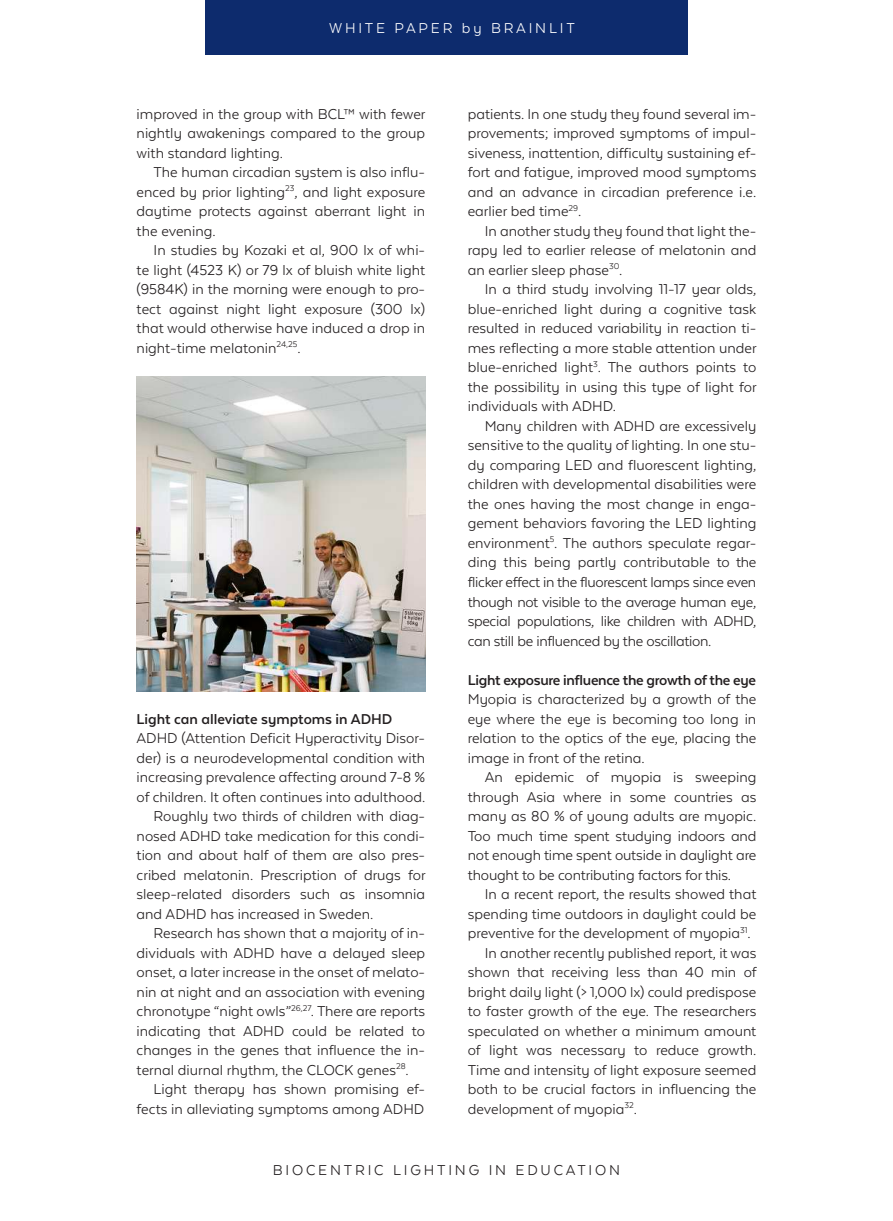
<style>
.page{position:relative;width:893px;height:1221px;background:#fff}
.page>*{position:absolute;margin:0;border:0;box-sizing:border-box;transform-origin:0 0}
.t1{font:16.5px/19.5px "Texta Alt";color:#231f20;text-align:justify}
.t2{font:700 16.5px "Texta Alt";letter-spacing:-.02em;color:#231f20}
.t3{font:700 16.5px "Texta Alt";color:#231f20}
.t4{font:16.5px "Texta Alt";letter-spacing:.17em;color:#231f20}
.t5{font:16.5px "Texta Alt";letter-spacing:.17em;color:#fff}
</style>
<div class="page">
<img style="left:137px;top:376px;width:288px;height:315px">
<div style="left:205px;top:0;width:483px;height:54px;background:#0d2b6d"></div>
<p class="t5" style="left:329px;top:20px;width:247px">WHITE PAPER by BRAINLIT</p>
<p class="t1" style="left:137px;top:104px;width:290px">improved in the group with BCL™ with fewer nightly awakenings compared to the group with standard lighting.</p>
<p class="t1" style="left:137px;top:162px;width:290px;text-indent:17px">The human circadian system is also influ&shy;enced by prior lighting<sup>23</sup>, and light exposure daytime protects against aberrant light in the evening.</p>
<p class="t1" style="left:137px;top:240px;width:290px;text-indent:17px">In studies by Kozaki et al, 900 lx of whi&shy;te light (4523 K) or 79 lx of bluish white light (9584K) in the morning were enough to pro&shy;tect against night light exposure (300 lx) that would otherwise have induced a drop in night-time melatonin<sup>24,25</sup>.</p>
<p class="t3" style="left:137px;top:710px;width:257px">Light can alleviate symptoms in ADHD</p>
<p class="t1" style="left:137px;top:728px;width:290px">ADHD (Attention Deficit Hyperactivity Disor-</p>
<p class="t1" style="left:137px;top:747px;width:290px">der) is a neurodevelopmental condition with</p>
<p class="t1" style="left:137px;top:767px;width:290px">increasing prevalence affecting around 7-8 %</p>
<p class="t1" style="left:137px;top:786px;width:290px">of children. It often continues into adulthood.</p>
<p class="t1" style="left:154px;top:806px;width:273px">Roughly two thirds of children with diag-</p>
<p class="t1" style="left:137px;top:825px;width:290px">nosed ADHD take medication for this condi-</p>
<p class="t1" style="left:137px;top:845px;width:290px">tion and about half of them are also pres-</p>
<p class="t1" style="left:137px;top:864px;width:290px">cribed melatonin. Prescription of drugs for</p>
<p class="t1" style="left:137px;top:884px;width:290px">sleep-related disorders such as insomnia</p>
<p class="t1" style="left:137px;top:903px;width:238px">and ADHD has increased in Sweden.</p>
<p class="t1" style="left:154px;top:923px;width:273px">Research has shown that a majority of in-</p>
<p class="t1" style="left:137px;top:942px;width:290px">dividuals with ADHD have a delayed sleep</p>
<p class="t1" style="left:137px;top:962px;width:290px">onset, a later increase in the onset of melato-</p>
<p class="t1" style="left:137px;top:981px;width:290px">nin at night and an association with evening</p>
<p class="t1" style="left:137px;top:1001px;width:290px">chronotype “night owls”<sup>26,27</sup>. There are reports</p>
<p class="t1" style="left:137px;top:1020px;width:290px">indicating that ADHD could be related to</p>
<p class="t1" style="left:137px;top:1040px;width:290px">changes in the genes that influence the in-</p>
<p class="t1" style="left:137px;top:1059px;width:274px">ternal diurnal rhythm, the CLOCK genes<sup>28</sup>.</p>
<p class="t1" style="left:154px;top:1079px;width:273px">Light therapy has shown promising ef-</p>
<p class="t1" style="left:137px;top:1098px;width:289px">fects in alleviating symptoms among ADHD</p>
<p class="t1" style="left:468px;top:104px;width:290px">patients. In one study they found several im&shy;provements; improved symptoms of impul&shy;siveness, inattention, difficulty sustaining ef&shy;fort and fatigue, improved mood symptoms and an advance in circadian preference i.e. earlier bed time<sup>29</sup>.</p>
<p class="t1" style="left:468px;top:221px;width:290px;text-indent:17px">In another study they found that light the&shy;rapy led to earlier release of melatonin and an earlier sleep phase<sup>30</sup>.</p>
<p class="t1" style="left:468px;top:279px;width:290px;text-indent:17px">In a third study involving 11-17 year olds, blue-enriched light during a cognitive task resulted in reduced variability in reaction ti&shy;mes reflecting a more stable attention under blue-enriched light<sup>3</sup>. The authors points to the possibility in using this type of light for individuals with ADHD.</p>
<p class="t1" style="left:468px;top:416px;width:290px;text-indent:17px">Many children with ADHD are excessively sensitive to the quality of lighting. In one stu&shy;dy comparing LED and fluorescent lighting, children with developmental disabilities were the ones having the most change in enga&shy;gement behaviors favoring the LED lighting environment<sup>5</sup>. The authors speculate regar&shy;ding this being partly contributable to the flicker effect in the fluorescent lamps since even though not visible to the average human eye, special populations, like children with ADHD, can still be influenced by the oscillation.</p>
<p class="t2" style="left:468px;top:671px;width:290px">Light exposure influence the growth of the eye</p>
<p class="t1" style="left:468px;top:689px;width:290px">Myopia is characterized by a growth of the eye where the eye is becoming too long in relation to the optics of the eye, placing the image in front of the retina.</p>
<p class="t1" style="left:468px;top:767px;width:290px;text-indent:17px">An epidemic of myopia is sweeping through Asia where in some countries as many as 80 % of young adults are myopic.<br>Too much time spent studying indoors and not enough time spent outside in daylight are thought to be contributing factors for this.</p>
<p class="t1" style="left:485px;top:884px;width:273px">In a recent report, the results showed that</p>
<p class="t1" style="left:468px;top:903px;width:290px">spending time outdoors in daylight could be</p>
<p class="t1" style="left:468px;top:923px;width:285px">preventive for the development of myopia<sup>31</sup>.</p>
<p class="t1" style="left:485px;top:942px;width:273px">In another recently published report, it was</p>
<p class="t1" style="left:468px;top:962px;width:290px">shown that receiving less than 40 min of</p>
<p class="t1" style="left:468px;top:981px;width:290px">bright daily light (&gt; 1,000 lx) could predispose</p>
<p class="t1" style="left:468px;top:1001px;width:290px">to faster growth of the eye. The researchers</p>
<p class="t1" style="left:468px;top:1020px;width:290px">speculated on whether a minimum amount</p>
<p class="t1" style="left:468px;top:1040px;width:290px">of light was necessary to reduce growth.</p>
<p class="t1" style="left:468px;top:1059px;width:290px">Time and intensity of light exposure seemed</p>
<p class="t1" style="left:468px;top:1079px;width:290px">both to be crucial factors in influencing the</p>
<p class="t1" style="left:468px;top:1098px;width:171px">development of myopia<sup>32</sup>.</p>
<p class="t4" style="left:273px;top:1161px;width:349px">BIOCENTRIC LIGHTING IN EDUCATION</p>
</div>
